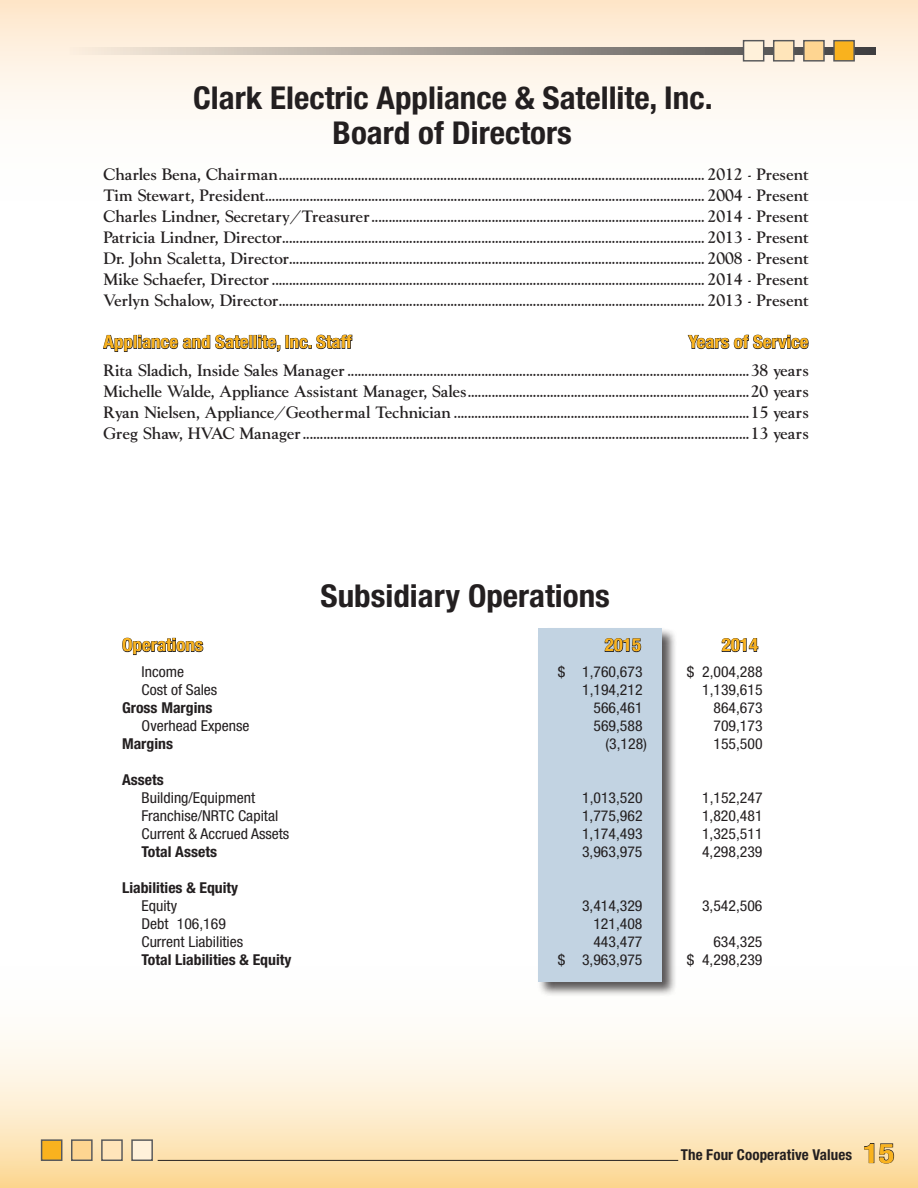
<style>
.page{position:relative;width:918px;height:1188px;background:#fff}
.page>*{position:absolute;margin:0;border:0;box-sizing:border-box;transform-origin:0 0}
.t1{font:700 condensed 31.5px/35px "Helvetica Neue LT Std";color:#231f20;text-align:center;scale:1.05 1}
.t2{font:700 condensed 18px "Helvetica Neue LT Std";color:#f9b21e;scale:1.05 1}
.t3{font:17.4px/21px "Goudy Light DTC";color:#231f20;text-align:justify;scale:1.05 1}
.t4{font:condensed 15px "Helvetica Neue LT Std";color:#231f20;scale:1.05 1}
.t5{font:700 condensed 15px "Helvetica Neue LT Std";color:#231f20;scale:1.05 1}
.t6{font:700 condensed 15px "Helvetica Neue LT Std";color:#231f20}
.s1{font-size:27px;color:#f9b21e}
</style>
<div class="page">
<svg style="left:0;top:1035px;width:918px;height:153px;background:#fdeccc"></svg>
<svg style="left:864px;top:1143px;width:30px;height:21px"></svg>
<div style="left:41px;top:1139px;width:21px;height:22px;background:#f9b21e;border:1px solid #58595b"></div>
<div style="left:71px;top:1139px;width:22px;height:22px;background:#fed591;border:1px solid #58595b"></div>
<div style="left:101px;top:1139px;width:22px;height:22px;background:#ffe5ba;border:1px solid #58595b"></div>
<div style="left:131px;top:1139px;width:22px;height:22px;background:#fff1da;border:1px solid #58595b"></div>
<hr style="left:158px;top:1160px;width:520px;height:1px;background:#231f20">
<svg style="left:0;top:0;width:918px;height:114px"></svg>
<div style="left:537px;top:627px;width:140px;height:370px;background:#231f20;opacity:.75"></div>
<div style="left:538px;top:628px;width:124px;height:353px;background:#c2d3e2"></div>
<svg style="left:122px;top:637px;width:82px;height:19px"></svg>
<svg style="left:604px;top:638px;width:38px;height:15px"></svg>
<svg style="left:721px;top:638px;width:38px;height:15px"></svg>
<svg style="left:69px;top:47px;width:806px;height:7px;background:#a9a29a"></svg>
<div style="left:833px;top:40px;width:22px;height:22px;background:#f9b21e;border:1px solid #58595b"></div>
<div style="left:803px;top:40px;width:22px;height:22px;background:#fed591;border:1px solid #58595b"></div>
<div style="left:773px;top:40px;width:22px;height:22px;background:#ffe5ba;border:1px solid #58595b"></div>
<div style="left:743px;top:40px;width:21px;height:22px;background:#fff1da;border:1px solid #58595b"></div>
<svg style="left:103px;top:334px;width:146px;height:18px"></svg>
<div style="left:249px;top:335px;width:4px;height:14px;border:1px solid #231f20"></div>
<div style="left:253px;top:335px;width:4px;height:14px;border:1px solid #231f20"></div>
<svg style="left:258px;top:335px;width:23px;height:17px"></svg>
<div style="left:285px;top:335px;width:4px;height:14px;border:1px solid #231f20"></div>
<svg style="left:289px;top:334px;width:64px;height:16px"></svg>
<svg style="left:687px;top:334px;width:122px;height:16px"></svg>
<h1 class="t1" style="left:193px;top:80px;width:496px">Clark Electric Appliance &amp; Satellite, Inc.<br>Board of Directors</h1>
<p class="t3" style="left:104px;top:165px;width:673px">Charles Bena, Chairman............................................................................................................................ 2012 - Present Tim Stewart, President................................................................................................................................ 2004 - Present Charles Lindner, Secretary/Treasurer................................................................................................. 2014 - Present Patricia Lindner, Director........................................................................................................................... 2013 - Present Dr. John Scaletta, Director......................................................................................................................... 2008 - Present Mike Schaefer, Director.............................................................................................................................. 2014 - Present Verlyn Schalow, Director............................................................................................................................ 2013 - Present</p>
<p class="t2" style="left:104px;top:331px;width:238px">Appliance and Satellite, Inc. Staff</p>
<p class="t2" style="left:688px;top:331px;width:116px">Years of Service</p>
<p class="t3" style="left:104px;top:360px;width:673px">Rita Sladich, Inside Sales Manager.....................................................................................................................38 years Michelle Walde, Appliance Assistant Manager, Sales..................................................................................20 years Ryan Nielsen, Appliance/Geothermal Technician ......................................................................................15 years Greg Shaw, HVAC Manager..................................................................................................................................13 years</p>
<h1 class="t1" style="left:321px;top:578px;width:277px">Subsidiary Operations</h1>
<p class="t2" style="left:122px;top:634px;width:79px">Operations</p>
<p class="t2" style="left:605px;top:634px;width:36px">2015</p>
<p class="t2" style="left:722px;top:634px;width:36px">2014</p>
<p class="t4" style="left:142px;top:663px;width:42px">Income</p>
<p class="t4" style="left:558px;top:663px;width:82px">$ 1,760,673</p>
<p class="t4" style="left:687px;top:663px;width:74px">$ 2,004,288</p>
<p class="t4" style="left:142px;top:681px;width:74px">Cost of Sales</p>
<p class="t4" style="left:582px;top:681px;width:59px">1,194,212</p>
<p class="t4" style="left:702px;top:681px;width:59px">1,139,615</p>
<p class="t5" style="left:122px;top:698px;width:88px">Gross Margins</p>
<p class="t4" style="left:593px;top:699px;width:48px">566,461</p>
<p class="t4" style="left:713px;top:699px;width:48px">864,673</p>
<p class="t4" style="left:142px;top:717px;width:104px">Overhead Expense</p>
<p class="t4" style="left:593px;top:717px;width:48px">569,588</p>
<p class="t4" style="left:713px;top:717px;width:48px">709,173</p>
<p class="t5" style="left:122px;top:734px;width:50px">Margins</p>
<p class="t4" style="left:605px;top:735px;width:41px">(3,128)</p>
<p class="t4" style="left:713px;top:735px;width:48px">155,500</p>
<p class="t5" style="left:122px;top:770px;width:41px">Assets</p>
<p class="t4" style="left:142px;top:789px;width:110px">Building/Equipment</p>
<p class="t4" style="left:582px;top:789px;width:59px">1,013,520</p>
<p class="t4" style="left:702px;top:789px;width:59px">1,152,247</p>
<p class="t4" style="left:142px;top:807px;width:132px">Franchise/NRTC Capital</p>
<p class="t4" style="left:582px;top:807px;width:59px">1,775,962</p>
<p class="t4" style="left:702px;top:807px;width:59px">1,820,481</p>
<p class="t4" style="left:142px;top:825px;width:142px">Current &amp; Accrued Assets</p>
<p class="t4" style="left:582px;top:825px;width:59px">1,174,493</p>
<p class="t4" style="left:702px;top:825px;width:59px">1,325,511</p>
<p class="t5" style="left:142px;top:842px;width:73px">Total Assets</p>
<p class="t4" style="left:582px;top:843px;width:59px">3,963,975</p>
<p class="t4" style="left:702px;top:843px;width:59px">4,298,239</p>
<p class="t5" style="left:122px;top:878px;width:112px">Liabilities &amp; Equity</p>
<p class="t4" style="left:142px;top:897px;width:35px">Equity</p>
<p class="t4" style="left:582px;top:897px;width:59px">3,414,329</p>
<p class="t4" style="left:702px;top:897px;width:59px">3,542,506</p>
<p class="t4" style="left:142px;top:915px;width:82px">Debt 106,169</p>
<p class="t4" style="left:593px;top:915px;width:48px">121,408</p>
<p class="t4" style="left:142px;top:933px;width:98px">Current Liabilities</p>
<p class="t4" style="left:593px;top:933px;width:48px">443,477</p>
<p class="t4" style="left:713px;top:933px;width:48px">634,325</p>
<p class="t5" style="left:141px;top:950px;width:144px">Total Liabilities &amp; Equity</p>
<p class="t4" style="left:558px;top:951px;width:82px">$ 3,963,975</p>
<p class="t4" style="left:687px;top:951px;width:74px">$ 4,298,239</p>
<p class="t6" style="left:681px;top:1145px;width:215px">The Four Cooperative Values <span class="s1">15</span></p>
</div>
